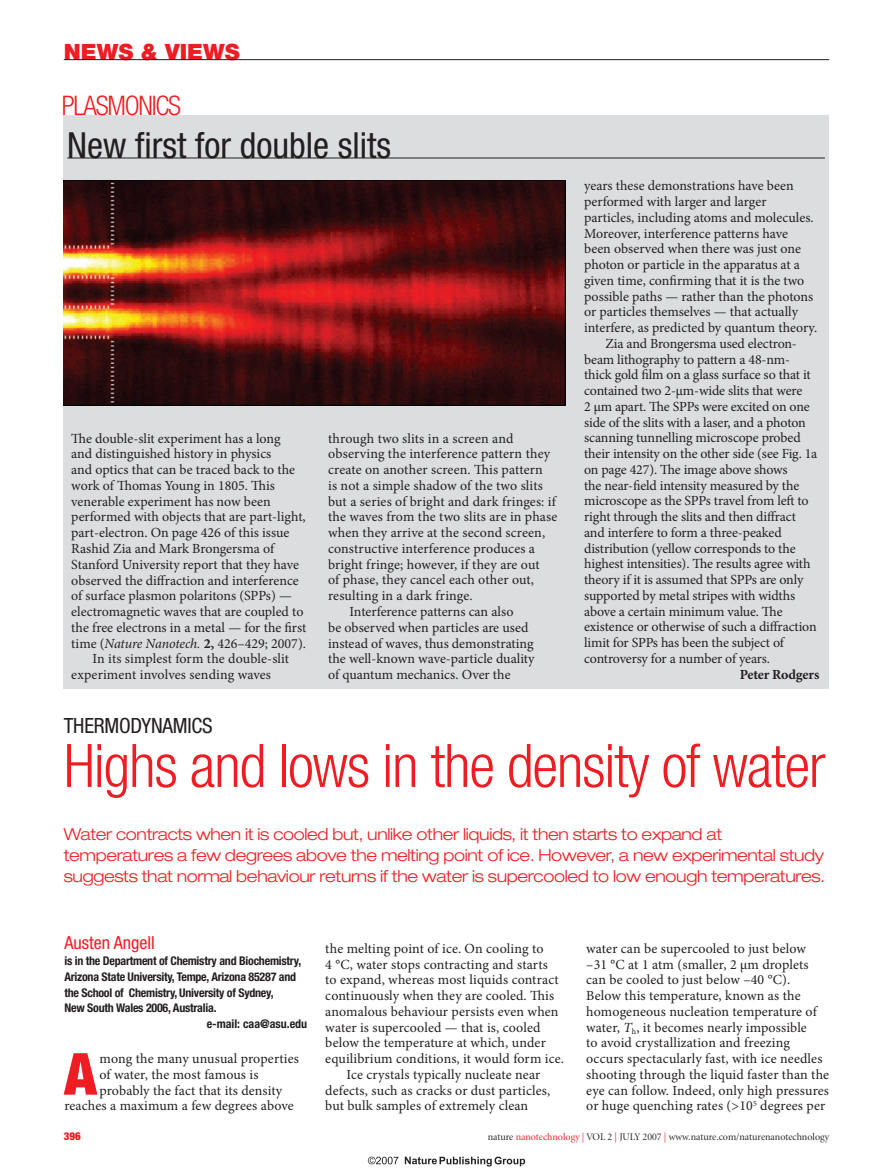
<style>
.page{position:relative;width:893px;height:1174px;background:#fff}
.page>*{position:absolute;margin:0;border:0;box-sizing:border-box;transform-origin:0 0}
.t1{font:300 condensed 60px "Helvetica Neue";letter-spacing:-.02em;color:#ee1d23}
.t2{font:900 condensed 58.05px "Helvetica Neue";color:#ee1d23}
.t3{font:condensed 36px "Helvetica Neue";color:#231f20}
.t4{font:300 condensed 27px "Helvetica Neue";letter-spacing:-.045em;color:#ee1d23}
.t5{font:900 22.5px "Helvetica Neue";color:#ee1d23}
.t6{font:condensed 21px "Helvetica Neue";letter-spacing:-.01em;color:#231f20}
.t7{font:condensed 18px "Helvetica Neue";color:#ee1d23}
.t8{font:300 expanded 16.5px/21px "Helvetica Neue";letter-spacing:-.02em;color:#ee1d23}
.t9{font:13.95px/15.8px "Minion Pro";color:#231f20}
.t10{font:13.95px "Minion Pro";letter-spacing:-.02em;color:#231f20}
.t11{font:700 13.95px "Minion Pro";letter-spacing:-.01em;color:#231f20}
.t12{font:700 condensed 12px "Helvetica Neue";letter-spacing:-.02em;color:#231f20}
.t13{font:700 condensed 12px "Helvetica Neue";color:#231f20}
.t14{font:900 condensed 10.8px "Helvetica Neue";color:#ee1d23}
.t15{font:10.2px "Minion Display";color:#231f20}
.s1{font-style:italic}
.s2{font-weight:700}
.s3{color:#ee1d23}
</style>
<div class="page">
<hr style="left:64px;top:59px;width:765px;height:1px;background:#231f20">
<div style="left:63px;top:115px;width:766px;height:573px;background:#dcdddf"></div>
<img style="left:63px;top:181px;width:502px;height:224px">
<hr style="left:67px;top:158px;width:758px;height:1px;background:#231f20">
<svg style="left:405px;top:1156px;width:120px;height:10px"></svg>
<svg style="left:368px;top:1156px;width:30px;height:8px"></svg>
<h3 class="t5" style="left:64px;top:44px;width:177px">NEWS &amp; VIEWS</h3>
<h3 class="t4" style="left:62px;top:95px;width:121px">PLASMONICS</h3>
<h3 class="t3" style="left:67px;top:132px;width:325px">New first for double slits</h3>
<p class="t9" style="left:71px;top:431px;width:211px">The double-slit experiment has a long</p>
<p class="t9" style="left:71px;top:447px;width:202px">and distinguished history in physics</p>
<p class="t9" style="left:71px;top:463px;width:225px">and optics that can be traced back to the</p>
<p class="t9" style="left:71px;top:479px;width:205px">work of Thomas Young in 1805. This</p>
<p class="t9" style="left:71px;top:494px;width:201px">venerable experiment has now been</p>
<p class="t9" style="left:71px;top:510px;width:236px">performed with objects that are part-light,</p>
<p class="t9" style="left:71px;top:526px;width:220px">part-electron. On page 426 of this issue</p>
<p class="t9" style="left:71px;top:542px;width:204px">Rashid Zia and Mark Brongersma of</p>
<p class="t9" style="left:71px;top:557px;width:229px">Stanford University report that they have</p>
<p class="t9" style="left:71px;top:573px;width:229px">observed the diffraction and interference</p>
<p class="t9" style="left:71px;top:589px;width:222px">of surface plasmon polaritons (SPPs) —</p>
<p class="t9" style="left:71px;top:605px;width:234px">electromagnetic waves that are coupled to</p>
<p class="t9" style="left:71px;top:620px;width:237px">the free electrons in a metal — for the first</p>
<p class="t9" style="left:71px;top:636px;width:236px">time (<span class="s1">Nature Nanotech.</span> <span class="s2">2,</span> 426–429; 2007).</p>
<p class="t9" style="left:93px;top:652px;width:198px">In its simplest form the double-slit</p>
<p class="t9" style="left:71px;top:668px;width:201px">experiment involves sending waves</p>
<p class="t9" style="left:328px;top:431px;width:187px">through two slits in a screen and</p>
<p class="t9" style="left:328px;top:447px;width:224px">observing the interference pattern they</p>
<p class="t9" style="left:328px;top:463px;width:216px">create on another screen. This pattern</p>
<p class="t9" style="left:328px;top:479px;width:216px">is not a simple shadow of the two slits</p>
<p class="t9" style="left:328px;top:494px;width:229px">but a series of bright and dark fringes: if</p>
<p class="t9" style="left:328px;top:510px;width:231px">the waves from the two slits are in phase</p>
<p class="t9" style="left:328px;top:526px;width:219px">when they arrive at the second screen,</p>
<p class="t9" style="left:328px;top:542px;width:208px">constructive interference produces a</p>
<p class="t9" style="left:328px;top:557px;width:213px">bright fringe; however, if they are out</p>
<p class="t9" style="left:328px;top:573px;width:207px">of phase, they cancel each other out,</p>
<p class="t9" style="left:328px;top:589px;width:146px">resulting in a dark fringe.</p>
<p class="t9" style="left:349px;top:605px;width:166px">Interference patterns can also</p>
<p class="t9" style="left:328px;top:620px;width:202px">be observed when particles are used</p>
<p class="t9" style="left:328px;top:636px;width:207px">instead of waves, thus demonstrating</p>
<p class="t9" style="left:328px;top:652px;width:208px">the well-known wave-particle duality</p>
<p class="t9" style="left:328px;top:668px;width:184px">of quantum mechanics. Over the</p>
<p class="t9" style="left:584px;top:179px;width:211px">years these demonstrations have been</p>
<p class="t9" style="left:584px;top:195px;width:184px">performed with larger and larger</p>
<p class="t9" style="left:584px;top:211px;width:231px">particles, including atoms and molecules.</p>
<p class="t9" style="left:584px;top:226px;width:205px">Moreover, interference patterns have</p>
<p class="t9" style="left:584px;top:242px;width:218px">been observed when there was just one</p>
<p class="t9" style="left:584px;top:258px;width:217px">photon or particle in the apparatus at a</p>
<p class="t9" style="left:584px;top:274px;width:222px">given time, confirming that it is the two</p>
<p class="t9" style="left:584px;top:289px;width:231px">possible paths — rather than the photons</p>
<p class="t9" style="left:584px;top:305px;width:215px">or particles themselves — that actually</p>
<p class="t9" style="left:584px;top:321px;width:235px">interfere, as predicted by quantum theory.</p>
<p class="t9" style="left:605px;top:337px;width:193px">Zia and Brongersma used electron-</p>
<p class="t9" style="left:584px;top:352px;width:208px">beam lithography to pattern a 48-nm-</p>
<p class="t9" style="left:584px;top:368px;width:228px">thick gold film on a glass surface so that it</p>
<p class="t9" style="left:584px;top:384px;width:220px">contained two 2-μm-wide slits that were</p>
<p class="t9" style="left:584px;top:400px;width:227px">2 μm apart. The SPPs were excited on one</p>
<p class="t9" style="left:584px;top:415px;width:223px">side of the slits with a laser, and a photon</p>
<p class="t9" style="left:584px;top:431px;width:218px">scanning tunnelling microscope probed</p>
<p class="t9" style="left:584px;top:447px;width:235px">their intensity on the other side (see Fig. 1a</p>
<p class="t9" style="left:584px;top:463px;width:205px">on page 427). The image above shows</p>
<p class="t9" style="left:584px;top:478px;width:217px">the near-field intensity measured by the</p>
<p class="t9" style="left:584px;top:494px;width:226px">microscope as the SPPs travel from left to</p>
<p class="t9" style="left:584px;top:510px;width:213px">right through the slits and then diffract</p>
<p class="t9" style="left:584px;top:526px;width:199px">and interfere to form a three-peaked</p>
<p class="t9" style="left:584px;top:541px;width:213px">distribution (yellow corresponds to the</p>
<p class="t9" style="left:584px;top:557px;width:228px">highest intensities). The results agree with</p>
<p class="t9" style="left:584px;top:573px;width:221px">theory if it is assumed that SPPs are only</p>
<p class="t9" style="left:584px;top:589px;width:212px">supported by metal stripes with widths</p>
<p class="t9" style="left:584px;top:604px;width:200px">above a certain minimum value. The</p>
<p class="t9" style="left:584px;top:620px;width:234px">existence or otherwise of such a diffraction</p>
<p class="t9" style="left:584px;top:636px;width:201px">limit for SPPs has been the subject of</p>
<p class="t10" style="left:584px;top:653px;width:187px">controversy for a number of years.</p>
<p class="t11" style="left:740px;top:668px;width:81px">Peter Rodgers</p>
<h3 class="t6" style="left:64px;top:718px;width:150px">THERMODYNAMICS</h3>
<h1 class="t1" style="left:64px;top:744px;width:763px">Highs and lows in the density of water</h1>
<p class="t8" style="left:64px;top:825px;width:763px">Water contracts when it is cooled but, unlike other liquids, it then starts to expand at temperatures a few degrees above the melting point of ice. However, a new experimental study suggests that normal behaviour returns if the water is supercooled to low enough temperatures.</p>
<p class="t7" style="left:64px;top:936px;width:92px">Austen Angell</p>
<p class="t12" style="left:64px;top:956px;width:238px">is in the Department of Chemistry and Biochemistry,</p>
<p class="t12" style="left:64px;top:972px;width:233px">Arizona State University, Tempe, Arizona 85287 and</p>
<p class="t12" style="left:64px;top:988px;width:211px">the School of Chemistry, University of Sydney,</p>
<p class="t12" style="left:64px;top:1003px;width:154px">New South Wales 2006, Australia.</p>
<p class="t13" style="left:207px;top:1019px;width:102px">e-mail: caa@asu.edu</p>
<h2 class="t2" style="left:64px;top:1053px;width:34px">A</h2>
<p class="t9" style="left:100px;top:1052px;width:201px">mong the many unusual properties</p>
<p class="t9" style="left:100px;top:1067px;width:160px">of water, the most famous is</p>
<p class="t9" style="left:100px;top:1083px;width:184px">probably the fact that its density</p>
<p class="t9" style="left:64px;top:1099px;width:231px">reaches a maximum a few degrees above</p>
<p class="t9" style="left:325px;top:941px;width:220px">the melting point of ice. On cooling to</p>
<p class="t9" style="left:325px;top:957px;width:224px">4 °C, water stops contracting and starts</p>
<p class="t9" style="left:325px;top:973px;width:235px">to expand, whereas most liquids contract</p>
<p class="t9" style="left:325px;top:989px;width:230px">continuously when they are cooled. This</p>
<p class="t9" style="left:325px;top:1004px;width:235px">anomalous behaviour persists even when</p>
<p class="t9" style="left:325px;top:1020px;width:217px">water is supercooled — that is, cooled</p>
<p class="t9" style="left:325px;top:1036px;width:222px">below the temperature at which, under</p>
<p class="t9" style="left:325px;top:1052px;width:240px">equilibrium conditions, it would form ice.</p>
<p class="t9" style="left:347px;top:1067px;width:195px">Ice crystals typically nucleate near</p>
<p class="t9" style="left:325px;top:1083px;width:226px">defects, such as cracks or dust particles,</p>
<p class="t9" style="left:325px;top:1099px;width:204px">but bulk samples of extremely clean</p>
<p class="t9" style="left:586px;top:941px;width:244px">water can be supercooled to just below –31 °C at 1 atm (smaller, 2 μm droplets can be cooled to just below –40 °C).<br>Below this temperature, known as the homogeneous nucleation temperature of water, <span class="s1">T</span><sub>h</sub>, it becomes nearly impossible<br>to avoid crystallization and freezing occurs spectacularly fast, with ice needles shooting through the liquid faster than the eye can follow. Indeed, only high pressures or huge quenching rates (&gt;10<sup>5</sup> degrees per</p>
<p class="t14" style="left:64px;top:1132px;width:18px">396</p>
<p class="t15" style="left:488px;top:1133px;width:343px">nature <span class="s3">nanotechnology |</span> VOL 2 <span class="s3">|</span> JULY 2007 <span class="s3">|</span> www.nature.com/naturenanotechnology</p>
</div>
